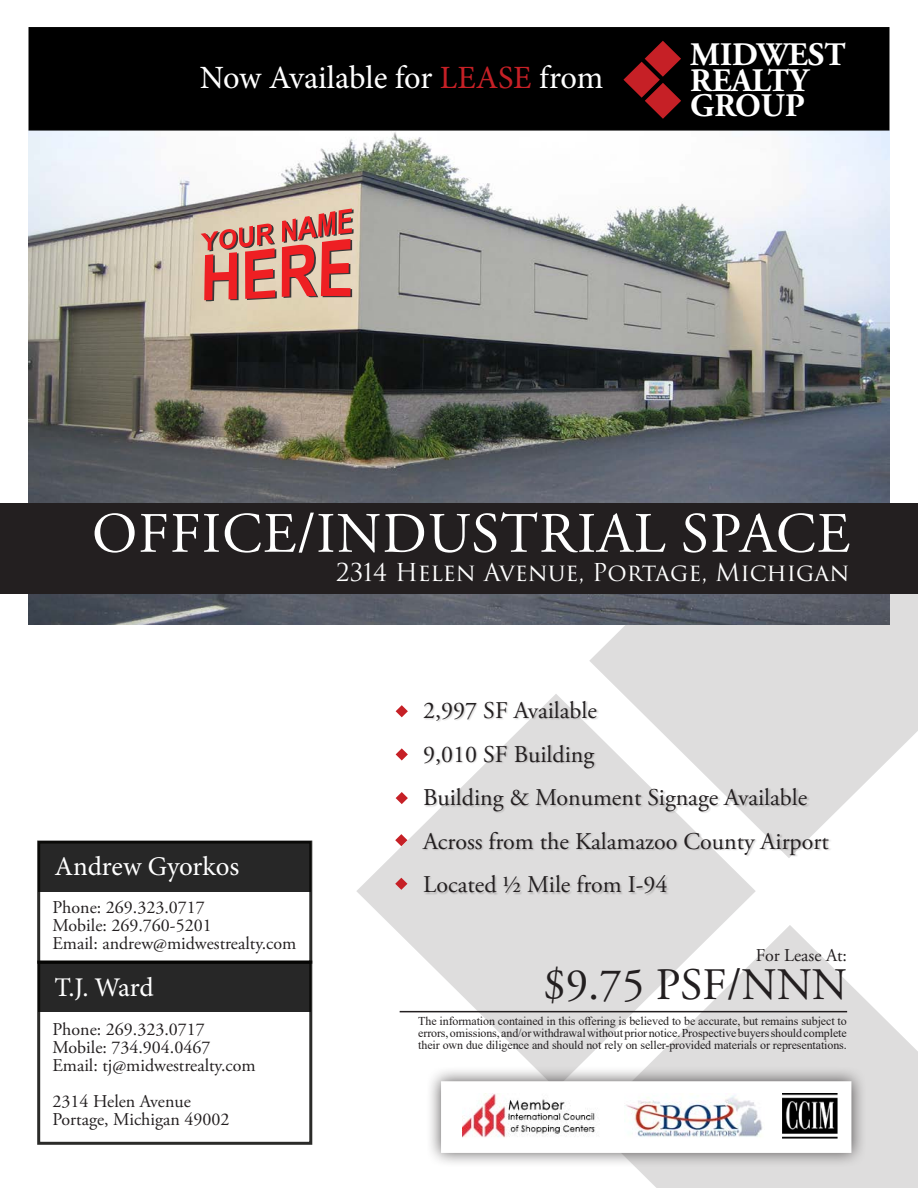
<style>
.page{position:relative;width:918px;height:1188px;background:#fff}
.page>*{position:absolute;margin:0;border:0;box-sizing:border-box;transform-origin:0 0}
.t1{font:57px "Adobe Garamond Pro";letter-spacing:.02em;color:#fff}
.t2{font:45px "Adobe Garamond Pro";color:#231f20}
.t3{font:700 32.85px "Adobe Garamond Pro";color:#fff}
.t4{font:32.55px "Minion Pro";letter-spacing:-.01em;color:#fff}
.t5{font:27px "Minion Pro";letter-spacing:-.01em;color:#fff}
.t6{font:24px/43.5px "Adobe Garamond Pro";color:#231f20}
.t7{font:24px "Trajan Pro 3";color:#fff}
.t8{font:18px "Adobe Garamond Pro";color:#231f20}
.t9{font:12px/12px "Times New Roman";letter-spacing:-.01em;color:#231f20;text-align:justify}
.s1{color:#c62026}
</style>
<div class="page">
<svg style="left:356px;top:694px;width:395px;height:372px;fill:#dedddd"></svg>
<svg style="left:590px;top:925px;width:328px;height:263px;fill:#dedddd"></svg>
<svg style="left:589px;top:503px;width:329px;height:312px;background:#e0e0e0"></svg>
<img style="left:28px;top:131px;width:862px;height:493px">
<svg style="left:201px;top:209px;width:153px;height:92px;background:#d47e73"></svg>
<div style="left:426px;top:1066px;width:440px;height:102px;background:#231f20;opacity:.75"></div>
<div style="left:441px;top:1081px;width:410px;height:72px;background:#fff;border:2px solid #fff"></div>
<img style="left:681px;top:1095px;width:82px;height:42px">
<img style="left:783px;top:1094px;width:54px;height:45px">
<img style="left:463px;top:1094px;width:218px;height:44px">
<div style="left:28px;top:27px;width:862px;height:104px;background:#000;border:2px solid #000"></div>
<svg style="left:623px;top:41px;width:58px;height:78px"></svg>
<div style="left:423px;top:702px;width:409px;height:194px;background:#231f20;opacity:.2"></div>
<svg style="left:396px;top:792px;width:12px;height:12px"></svg>
<svg style="left:395px;top:834px;width:12px;height:12px"></svg>
<svg style="left:395px;top:878px;width:12px;height:12px"></svg>
<svg style="left:396px;top:748px;width:12px;height:13px"></svg>
<svg style="left:396px;top:705px;width:12px;height:12px"></svg>
<div style="left:0;top:503px;width:917px;height:91px;background:#231f20"></div>
<hr style="left:400px;top:1011px;width:447px;height:1px;background:#231f20">
<div style="left:39px;top:841px;width:272px;height:51px;background:#272727"></div>
<div style="left:37px;top:841px;width:275px;height:123px;border:3px solid #050503"></div>
<div style="left:39px;top:961px;width:272px;height:51px;background:#272727"></div>
<div style="left:37px;top:961px;width:275px;height:184px;border:3px solid #050503"></div>
<p class="t4" style="left:200px;top:56px;width:405px">Now Available for <span class="s1">LEASE</span> from</p>
<p class="t3" style="left:690px;top:36px;width:157px">MIDWEST</p>
<p class="t3" style="left:690px;top:61px;width:119px">REALTY</p>
<p class="t3" style="left:690px;top:87px;width:116px">GROUP</p>
<p class="t1" style="left:92px;top:499px;width:760px">OFFICE/INDUSTRIAL SPACE</p>
<p class="t7" style="left:336px;top:556px;width:515px">2314 Helen Avenue, Portage, Michigan</p>
<p class="t5" style="left:54px;top:848px;width:186px">Andrew Gyorkos</p>
<p class="t8" style="left:53px;top:897px;width:154px">Phone: 269.323.0717</p>
<p class="t8" style="left:53px;top:915px;width:161px">Mobile: 269.760-5201</p>
<p class="t8" style="left:53px;top:933px;width:245px">Email: andrew@midwestrealty.com</p>
<p class="t5" style="left:54px;top:970px;width:101px">T.J. Ward</p>
<p class="t8" style="left:53px;top:1018px;width:154px">Phone: 269.323.0717</p>
<p class="t8" style="left:53px;top:1036px;width:159px">Mobile: 734.904.0467</p>
<p class="t8" style="left:53px;top:1054px;width:205px">Email: tj@midwestrealty.com</p>
<p class="t8" style="left:53px;top:1090px;width:140px">2314 Helen Avenue</p>
<p class="t8" style="left:53px;top:1108px;width:178px">Portage, Michigan 49002</p>
<p class="t6" style="left:423px;top:690px;width:407px">2,997 SF Available<br>9,010 SF Building<br>Building &amp; Monument Signage Available<br>Across from the Kalamazoo County Airport<br>Located 1/2 Mile from I-94</p>
<p class="t8" style="left:756px;top:944px;width:93px">For Lease At:</p>
<p class="t2" style="left:543px;top:957px;width:305px">$9.75 PSF/NNN</p>
<p class="t9" style="left:418px;top:1014px;width:430px">The information contained in this offering is believed to be accurate, but remains subject to errors, omissions, and/or withdrawal without prior notice. Prospective buyers should complete their own due diligence and should not rely on seller-provided materials or representations.</p>
</div>
